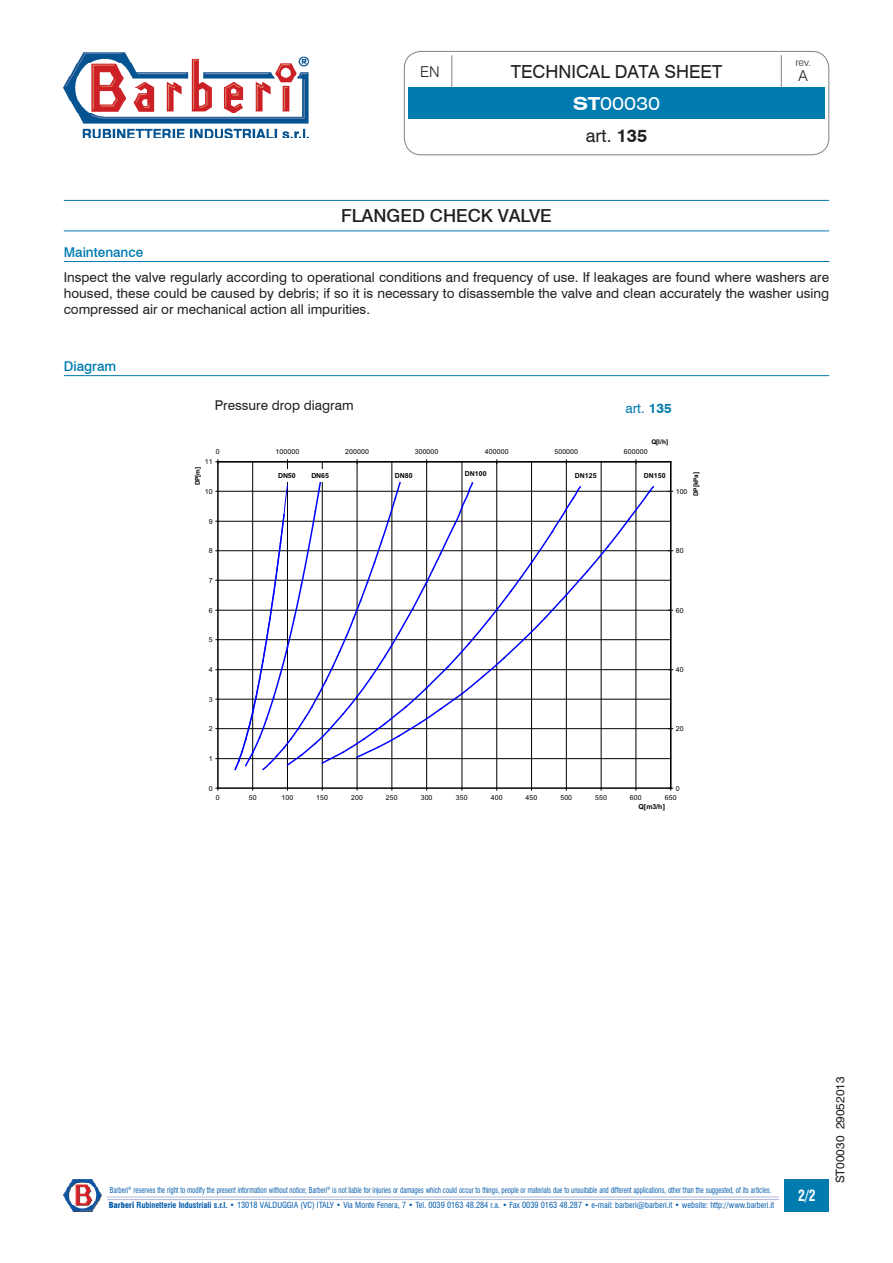
<style>
.page{position:relative;width:893px;height:1263px;background:#fff}
.page>*{position:absolute;margin:0;border:0;box-sizing:border-box;transform-origin:0 0}
.t1{font:18px "Swiss 721 BT";color:#231f20}
.t2{font:500 18px "Swiss 721 BT";color:#231f20}
.t3{font:expanded 18px/32.1px "Swiss 721 BT";color:#fff;text-align:center}
.t4{font:700 condensed 15px "Swiss 721 BT";color:#fff;scale:.9 1}
.t5{font:300 15px "Swiss 721 BT";color:#231f20}
.t6{font:13.5px/16.2px "Swiss 721 BT";color:#231f20;text-align:justify}
.t7{font:500 13.5px "Swiss 721 BT";color:#007bb0}
.Normale{font:13.5px "Swiss 721 BT";color:#007bb0}
.t8{font:12px "Swiss 721 BT";color:#231f20}
.t9{font:300 10.5px "Swiss 721 BT";color:#231f20}
.t10{font:condensed 8.25px "Swiss 721 BT";color:#015aaa}
.t11{font:condensed 8.1px "Swiss 721 BT";color:#015aaa;scale:.84 1}
.t12{font:6.9px "Arial";letter-spacing:.015em;color:#000}
.t13{font:700 6.9px/8.4px "Arial";letter-spacing:-.01em;color:#000}
.t14{font:700 6.45px "Arial";letter-spacing:-.025em;color:#000}
.s1{font-weight:700}
.s2{font-stretch:normal;color:#231f20}
.s3{font-weight:700;font-stretch:normal;color:#231f20}
.s4{font-weight:400}
.s5{font-weight:900}
</style>
<div class="page">
<hr style="left:218px;top:758px;width:453px;height:1px;background:#000">
<hr style="left:218px;top:728px;width:453px;height:1px;background:#000">
<hr style="left:218px;top:699px;width:453px;height:1px;background:#000">
<hr style="left:218px;top:669px;width:453px;height:1px;background:#000">
<hr style="left:218px;top:639px;width:453px;height:1px;background:#000">
<hr style="left:218px;top:610px;width:453px;height:1px;background:#000">
<hr style="left:218px;top:580px;width:453px;height:1px;background:#000">
<hr style="left:218px;top:550px;width:453px;height:1px;background:#000">
<hr style="left:218px;top:521px;width:453px;height:1px;background:#000">
<hr style="left:218px;top:491px;width:453px;height:1px;background:#000">
<hr style="left:252px;top:462px;width:1px;height:326px;background:#000">
<hr style="left:287px;top:462px;width:1px;height:326px;background:#000">
<hr style="left:322px;top:462px;width:1px;height:326px;background:#000">
<hr style="left:357px;top:462px;width:1px;height:326px;background:#000">
<hr style="left:392px;top:462px;width:1px;height:326px;background:#000">
<hr style="left:426px;top:462px;width:1px;height:326px;background:#000">
<hr style="left:462px;top:462px;width:1px;height:326px;background:#000">
<hr style="left:496px;top:462px;width:1px;height:326px;background:#000">
<hr style="left:531px;top:462px;width:1px;height:326px;background:#000">
<hr style="left:566px;top:462px;width:1px;height:326px;background:#000">
<hr style="left:601px;top:462px;width:1px;height:326px;background:#000">
<hr style="left:636px;top:462px;width:1px;height:326px;background:#000">
<hr style="left:218px;top:462px;width:1px;height:326px;background:#000">
<hr style="left:218px;top:788px;width:453px;height:1px;background:#000">
<hr style="left:670px;top:462px;width:1px;height:326px;background:#000">
<hr style="left:218px;top:461px;width:453px;height:1px;background:#000">
<svg style="left:233px;top:460px;width:422px;height:311px"></svg>
<div style="left:277px;top:470px;width:20px;height:12px;background:#fff"></div>
<div style="left:310px;top:469px;width:20px;height:12px;background:#fff"></div>
<div style="left:394px;top:469px;width:20px;height:12px;background:#fff"></div>
<div style="left:464px;top:467px;width:24px;height:12px;background:#fff"></div>
<div style="left:574px;top:470px;width:24px;height:12px;background:#fff"></div>
<div style="left:643px;top:470px;width:24px;height:12px;background:#fff"></div>
<img style="left:64px;top:52px;width:246px;height:86px">
<hr style="left:64px;top:200px;width:765px;height:1px;background:#007bb0">
<hr style="left:64px;top:231px;width:765px;height:1px;background:#007bb0">
<div style="left:784px;top:1179px;width:45px;height:33px;background:#007bb0"></div>
<img style="left:64px;top:1179px;width:37px;height:33px">
<div style="left:404px;top:51px;width:425px;height:104px;border:1px solid #808285;border-radius:17px"></div>
<div style="left:408px;top:87px;width:417px;height:32px;background:#007bb0"></div>
<hr style="left:452px;top:55px;width:1px;height:32px;background:#808285">
<hr style="left:781px;top:55px;width:1px;height:32px;background:#808285">
<hr style="left:107px;top:1196px;width:672px;height:1px;background:#aebade">
<hr style="left:107px;top:1199px;width:672px;height:1px;background:#aebade">
<hr style="left:64px;top:261px;width:765px;height:1px;background:#007bb0">
<hr style="left:64px;top:375px;width:765px;height:1px;background:#007bb0">
<p class="t5" style="left:420px;top:62px;width:21px">EN</p>
<h1 class="t1" style="left:511px;top:61px;width:213px">TECHNICAL DATA SHEET</h1>
<h1 class="t3" style="left:573px;top:87px;width:89px"><span class="s1">ST</span>00030 <span class="s2">art.</span> <span class="s3">135</span></h1>
<h1 class="t2" style="left:341px;top:205px;width:212px">FLANGED CHECK VALVE</h1>
<p class="t9" style="left:795px;top:56px;width:17px">rev.</p>
<p class="t5" style="left:798px;top:67px;width:11px">A</p>
<p class="t7" style="left:64px;top:244px;width:81px">Maintenance</p>
<p class="t6" style="left:64px;top:269px;width:767px">Inspect the valve regularly according to operational conditions and frequency of use. If leakages are found where washers are housed, these could be caused by debris; if so it is necessary to disassemble the valve and clean accurately the washer using compressed air or mechanical action all impurities.</p>
<p class="t7" style="left:64px;top:358px;width:54px">Diagram</p>
<p class="t6" style="left:215px;top:397px;width:140px">Pressure drop diagram</p>
<p class="Normale" style="left:625px;top:400px;width:48px">art. <span class="s1">135</span></p>
<p class="t14" style="left:651px;top:438px;width:19px">Q[l/h]</p>
<p class="t12" style="left:216px;top:448px;width:5px">0</p>
<p class="t12" style="left:276px;top:448px;width:25px">100000</p>
<p class="t12" style="left:345px;top:448px;width:25px">200000</p>
<p class="t12" style="left:415px;top:448px;width:25px">300000</p>
<p class="t12" style="left:485px;top:448px;width:25px">400000</p>
<p class="t12" style="left:554px;top:448px;width:25px">500000</p>
<p class="t12" style="left:624px;top:448px;width:25px">600000</p>
<p class="t12" style="left:205px;top:458px;width:9px">11</p>
<p class="t14" style="left:194px;top:485px;width:20px;rotate:-90deg">DP[m]</p>
<p class="t12" style="left:205px;top:487px;width:9px">10</p>
<p class="t12" style="left:209px;top:517px;width:5px">9</p>
<p class="t12" style="left:209px;top:547px;width:5px">8</p>
<p class="t12" style="left:209px;top:576px;width:5px">7</p>
<p class="t12" style="left:209px;top:606px;width:5px">6</p>
<p class="t12" style="left:209px;top:636px;width:5px">5</p>
<p class="t12" style="left:209px;top:666px;width:5px">4</p>
<p class="t12" style="left:209px;top:695px;width:5px">3</p>
<p class="t12" style="left:209px;top:725px;width:5px">2</p>
<p class="t12" style="left:209px;top:755px;width:5px">1</p>
<p class="t12" style="left:209px;top:784px;width:5px">0</p>
<p class="t13" style="left:278px;top:471px;width:19px">DN50</p>
<p class="t13" style="left:311px;top:471px;width:19px">DN65</p>
<p class="t13" style="left:395px;top:471px;width:19px">DN80</p>
<p class="t13" style="left:465px;top:469px;width:23px">DN100</p>
<p class="t13" style="left:575px;top:471px;width:23px">DN125</p>
<p class="t13" style="left:644px;top:471px;width:23px">DN150</p>
<p class="t14" style="left:692px;top:496px;width:26px;rotate:-90deg">DP[kPa]</p>
<p class="t12" style="left:676px;top:487px;width:13px">100</p>
<p class="t12" style="left:676px;top:547px;width:9px">80</p>
<p class="t12" style="left:676px;top:606px;width:9px">60</p>
<p class="t12" style="left:676px;top:666px;width:9px">40</p>
<p class="t12" style="left:676px;top:725px;width:9px">20</p>
<p class="t12" style="left:676px;top:784px;width:5px">0</p>
<p class="t12" style="left:216px;top:794px;width:5px">0</p>
<p class="t12" style="left:249px;top:794px;width:9px">50</p>
<p class="t12" style="left:281px;top:794px;width:13px">100</p>
<p class="t12" style="left:316px;top:794px;width:13px">150</p>
<p class="t12" style="left:351px;top:794px;width:13px">200</p>
<p class="t12" style="left:386px;top:794px;width:13px">250</p>
<p class="t12" style="left:421px;top:794px;width:13px">300</p>
<p class="t12" style="left:456px;top:794px;width:13px">350</p>
<p class="t12" style="left:491px;top:794px;width:13px">400</p>
<p class="t12" style="left:526px;top:794px;width:13px">450</p>
<p class="t12" style="left:560px;top:794px;width:13px">500</p>
<p class="t12" style="left:595px;top:794px;width:13px">550</p>
<p class="t12" style="left:630px;top:794px;width:13px">600</p>
<p class="t13" style="left:638px;top:794px;width:40px;text-indent:26px"><span class="s4">650<br></span>Q[m3/h]</p>
<p class="t11" style="left:110px;top:1185px;width:789px">Barberi<sup>®</sup> reserves the right to modify the present information without notice; Barberi<sup>®</sup> is not liable for injuries or damages which could occur to things, people or materials due to unsuitable and different applications, other than the suggested, of its articles.</p>
<p class="t10" style="left:109px;top:1200px;width:667px"><span class="s5">Barberi</span> <span class="s1">Rubinetterie Industriali s.r.l.</span> • 13018 VALDUGGIA (VC) ITALY • Via Monte Fenera, 7 • Tel. 0039 0163 48.284 r.a. • Fax 0039 0163 48.287 • e-mail: barberi@barberi.it • website: http://www.barberi.it</p>
<p class="t4" style="left:798px;top:1187px;width:21px">2/2</p>
<p class="t8" style="left:833px;top:1183px;width:108px;rotate:-90deg">ST00030 29052013</p>
</div>
